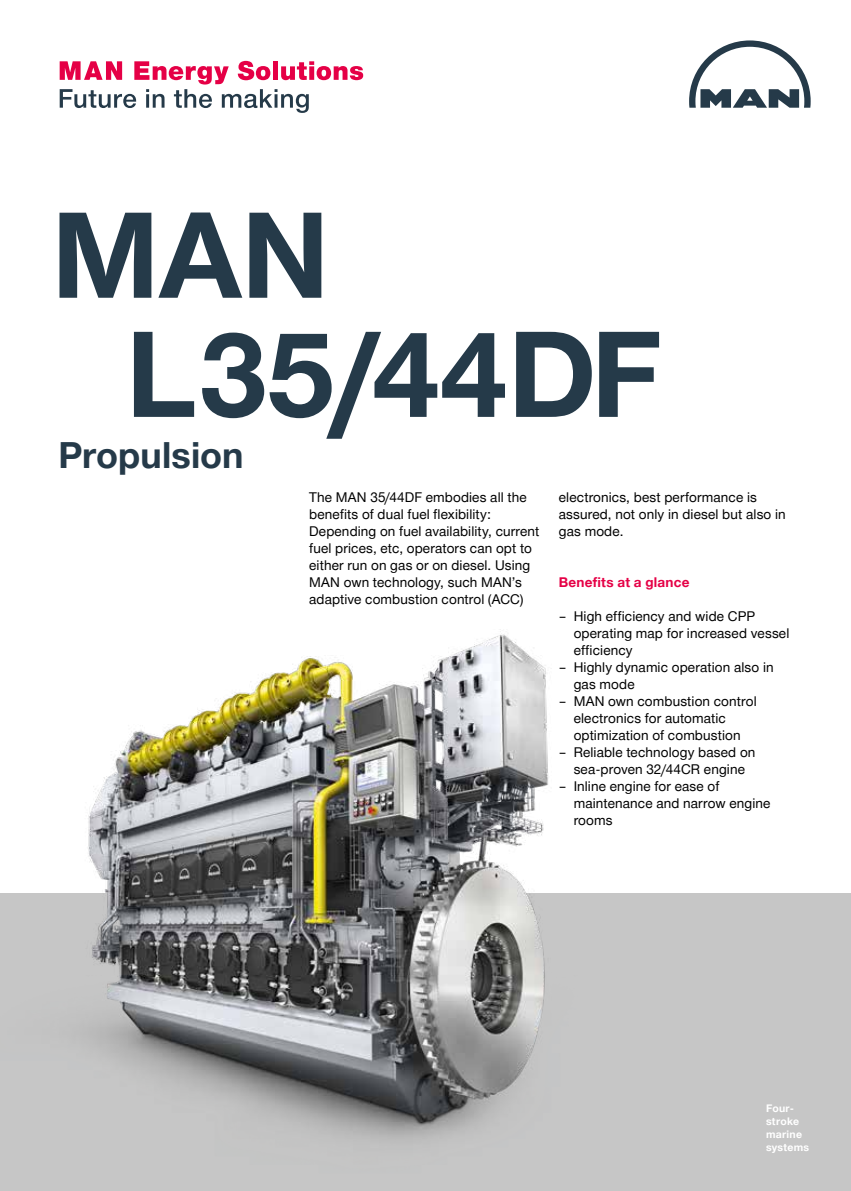
<style>
.page{position:relative;width:851px;height:1191px;background:#fff}
.page>*{position:absolute;margin:0;border:0;box-sizing:border-box;transform-origin:0 0}
.t1{font:700 119.1px/119.1px "Man Global";letter-spacing:.01em;color:#253a49}
.t2{font:700 36px "Man Global";letter-spacing:.005em;color:#253a49}
.t3{font:13.5px/17px "Man Global";letter-spacing:.01em;color:#000}
.t4{font:700 13.5px "Man Global";letter-spacing:.02em;color:#e50046}
.t5{font:700 10.5px/12.8px "Man Global";letter-spacing:.025em;color:#fff}
</style>
<div class="page">
<div style="left:0;top:893px;width:850px;height:298px;background:#c6c6c6"></div>
<img style="left:88px;top:629px;width:461px;height:511px">
<svg style="left:689px;top:40px;width:121px;height:68px"></svg>
<svg style="left:60px;top:61px;width:303px;height:52px"></svg>
<h1 class="t1" style="left:126px;top:197px;width:537px;text-indent:-74px">MAN<br>L35/44DF</h1>
<h2 class="t2" style="left:58px;top:434px;width:187px">Propulsion</h2>
<p class="t3" style="left:309px;top:489px;width:232px">The MAN 35/44DF embodies all the benefits of dual fuel flexibility:<br>Depending on fuel availability, current fuel prices, etc, operators can opt to either run on gas or on diesel. Using MAN own technology, such MAN’s adaptive combustion control (ACC)</p>
<p class="t3" style="left:558px;top:489px;width:228px">electronics, best performance is assured, not only in diesel but also in gas mode.</p>
<p class="t4" style="left:558px;top:574px;width:132px">Benefits at a glance</p>
<p class="t3" style="left:573px;top:608px;width:217px;text-indent:-15px">– High efficiency and wide CPP operating map for increased vessel efficiency</p>
<p class="t3" style="left:573px;top:659px;width:201px;text-indent:-15px">– Highly dynamic operation also in gas mode</p>
<p class="t3" style="left:573px;top:693px;width:184px;text-indent:-15px">– MAN own combustion control electronics for automatic optimization of combustion</p>
<p class="t3" style="left:558px;top:744px;width:198px;text-align:center">– Reliable technology based on sea-proven 32/44CR engine</p>
<p class="t3" style="left:573px;top:778px;width:198px;text-indent:-15px">– Inline engine for ease of maintenance and narrow engine rooms</p>
<p class="t5" style="left:765px;top:1102px;width:45px">Four&shy;stroke marine systems</p>
</div>
